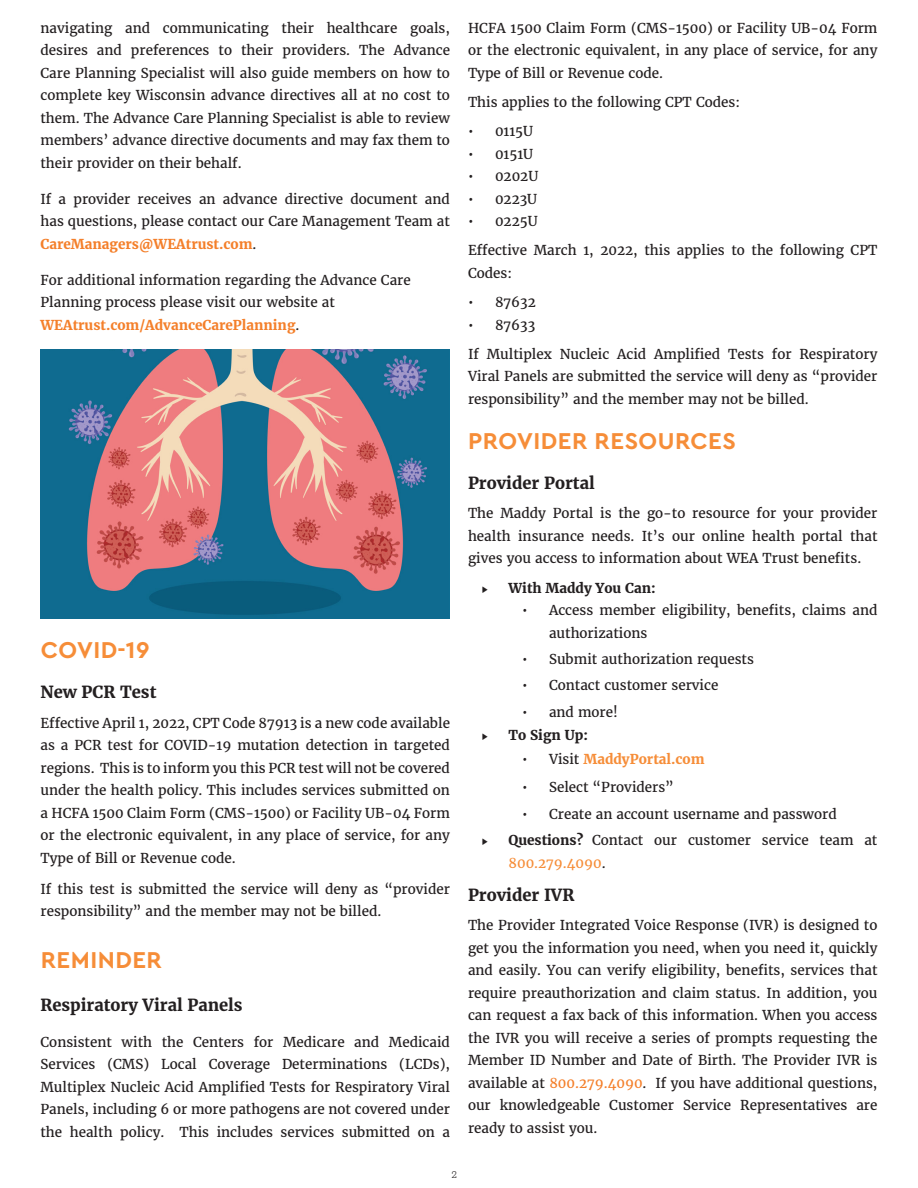
<style>
.page{position:relative;width:918px;height:1188px;background:#fff}
.page>*{position:absolute;margin:0;border:0;box-sizing:border-box;transform-origin:0 0}
.Body_HT{font:700 24px "Cera CY";letter-spacing:.02em;color:#f68d38}
.Body_HT-2{font:700 16.5px "Merriweather";color:#231f20}
.Body_HT-3{font:13.5px/22.5px "Merriweather";color:#231f20;text-align:justify}
.Bullet_drugs{font:13.5px/22.5px "Merriweather";color:#231f20;text-align:justify}
.t1{font:700 13.5px "Merriweather";color:#231f20}
.t2{font:700 13.5px "Merriweather";color:#f68d38}
.t3{font:300 13.5px "Cera CY";color:#231f20}
.t4{font:300 12px "Rokkitt";color:#231f20}
.s1{font-weight:700;color:#f47f2a}
.s2{font-weight:400;color:#231f20}
.s3{font-weight:700}
.s4{color:#f68d38}
.s5{color:#f47f2a}
</style>
<div class="page">
<img style="left:40px;top:350px;width:410px;height:269px">
<p class="Bullet_drugs" style="left:40px;top:17px;width:411px">navigating and communicating their healthcare goals, desires and preferences to their providers. The Advance Care Planning Specialist will also guide members on how to complete key Wisconsin advance directives all at no cost to them. The Advance Care Planning Specialist is able to review members’ advance directive documents and may fax them to their provider on their behalf.</p>
<p class="Bullet_drugs" style="left:40px;top:188px;width:411px">If a provider receives an advance directive document and has questions, please contact our Care Management Team at <span class="s1">CareManagers@WEAtrust.com</span>.</p>
<p class="Bullet_drugs" style="left:40px;top:269px;width:372px;text-align:left">For additional information regarding the Advance Care<br>Planning process please visit our website at<br><span class="s1">WEAtrust.com/AdvanceCarePlanning</span>.</p>
<p class="Body_HT" style="left:41px;top:636px;width:110px">COVID-19</p>
<h3 class="Body_HT-2" style="left:40px;top:682px;width:117px">New PCR Test</h3>
<p class="Body_HT-3" style="left:40px;top:711px;width:411px">Effective April 1, 2022, CPT Code 87913 is a new code available as a PCR test for COVID-19 mutation detection in targeted regions. This is to inform you this PCR test will not be covered under the health policy. This includes services submitted on a HCFA 1500 Claim Form (CMS-1500) or Facility UB-04 Form or the electronic equivalent, in any place of service, for any Type of Bill or Revenue code.</p>
<p class="Body_HT-3" style="left:40px;top:878px;width:411px">If this test is submitted the service will deny as “provider responsibility” and the member may not be billed.</p>
<p class="Body_HT" style="left:41px;top:946px;width:123px">REMINDER</p>
<h3 class="Body_HT-2" style="left:40px;top:995px;width:204px">Respiratory Viral Panels</h3>
<p class="Body_HT-3" style="left:40px;top:1031px;width:411px">Consistent with the Centers for Medicare and Medicaid Services (CMS) Local Coverage Determinations (LCDs), Multiplex Nucleic Acid Amplified Tests for Respiratory Viral Panels, including 6 or more pathogens are not covered under the health policy. This includes services submitted on a</p>
<p class="Body_HT-3" style="left:468px;top:17px;width:411px">HCFA 1500 Claim Form (CMS-1500) or Facility UB-04 Form or the electronic equivalent, in any place of service, for any Type of Bill or Revenue code.</p>
<p class="Body_HT-3" style="left:468px;top:91px;width:274px">This applies to the following CPT Codes:</p>
<p class="Body_HT-3" style="left:468px;top:120px;width:67px">• 0115U</p>
<p class="Body_HT-3" style="left:468px;top:143px;width:67px">• 0151U</p>
<p class="Body_HT-3" style="left:468px;top:165px;width:72px">• 0202U</p>
<p class="Body_HT-3" style="left:468px;top:188px;width:71px">• 0223U</p>
<p class="Body_HT-3" style="left:468px;top:210px;width:71px">• 0225U</p>
<p class="Body_HT-3" style="left:468px;top:239px;width:411px">Effective March 1, 2022, this applies to the following CPT<br>Codes:</p>
<p class="Body_HT-3" style="left:468px;top:291px;width:69px">• 87632</p>
<p class="Body_HT-3" style="left:468px;top:314px;width:69px">• 87633</p>
<p class="Body_HT-3" style="left:468px;top:343px;width:411px">If Multiplex Nucleic Acid Amplified Tests for Respiratory Viral Panels are submitted the service will deny as “provider responsibility” and the member may not be billed.</p>
<p class="Body_HT" style="left:468px;top:427px;width:269px">PROVIDER RESOURCES</p>
<h3 class="Body_HT-2" style="left:468px;top:473px;width:128px">Provider Portal</h3>
<p class="Body_HT-3" style="left:468px;top:502px;width:411px">The Maddy Portal is the go-to resource for your provider health insurance needs. It’s our online health portal that gives you access to information about WEA Trust benefits.</p>
<p class="t3" style="left:482px;top:580px;width:8px">▸</p>
<p class="t1" style="left:508px;top:579px;width:149px">With Maddy You Can:</p>
<p class="Body_HT-3" style="left:549px;top:599px;width:330px;text-indent:-27px">• Access member eligibility, benefits, claims and authorizations</p>
<p class="Body_HT-3" style="left:522px;top:647px;width:233px">• Submit authorization requests</p>
<p class="Body_HT-3" style="left:522px;top:673px;width:198px">• Contact customer service</p>
<p class="Body_HT-3" style="left:522px;top:701px;width:97px">• and more!</p>
<p class="t3" style="left:482px;top:728px;width:8px">▸</p>
<p class="t1" style="left:508px;top:727px;width:81px">To Sign Up:</p>
<p class="t2" style="left:522px;top:751px;width:184px"><span class="s2">• Visit</span> MaddyPortal.com</p>
<p class="Body_HT-3" style="left:522px;top:776px;width:153px">• Select “Providers”</p>
<p class="Body_HT-3" style="left:522px;top:803px;width:316px">• Create an account username and password</p>
<p class="t3" style="left:482px;top:833px;width:8px">▸</p>
<p class="Body_HT-3" style="left:508px;top:829px;width:370px"><span class="s3">Questions?</span> Contact our customer service team at<br><span class="s4">800.279.4090</span>.</p>
<p class="Body_HT-2" style="left:468px;top:885px;width:108px">Provider IVR</p>
<p class="Body_HT-3" style="left:468px;top:914px;width:411px">The Provider Integrated Voice Response (IVR) is designed to get you the information you need, when you need it, quickly and easily. You can verify eligibility, benefits, services that require preauthorization and claim status. In addition, you can request a fax back of this information. When you access the IVR you will receive a series of prompts requesting the Member ID Number and Date of Birth. The Provider IVR is available at <span class="s5">800.279.4090</span>. If you have additional questions, our knowledgeable Customer Service Representatives are ready to assist you.</p>
<p class="t4" style="left:452px;top:1167px;width:7px">2</p>
</div>
